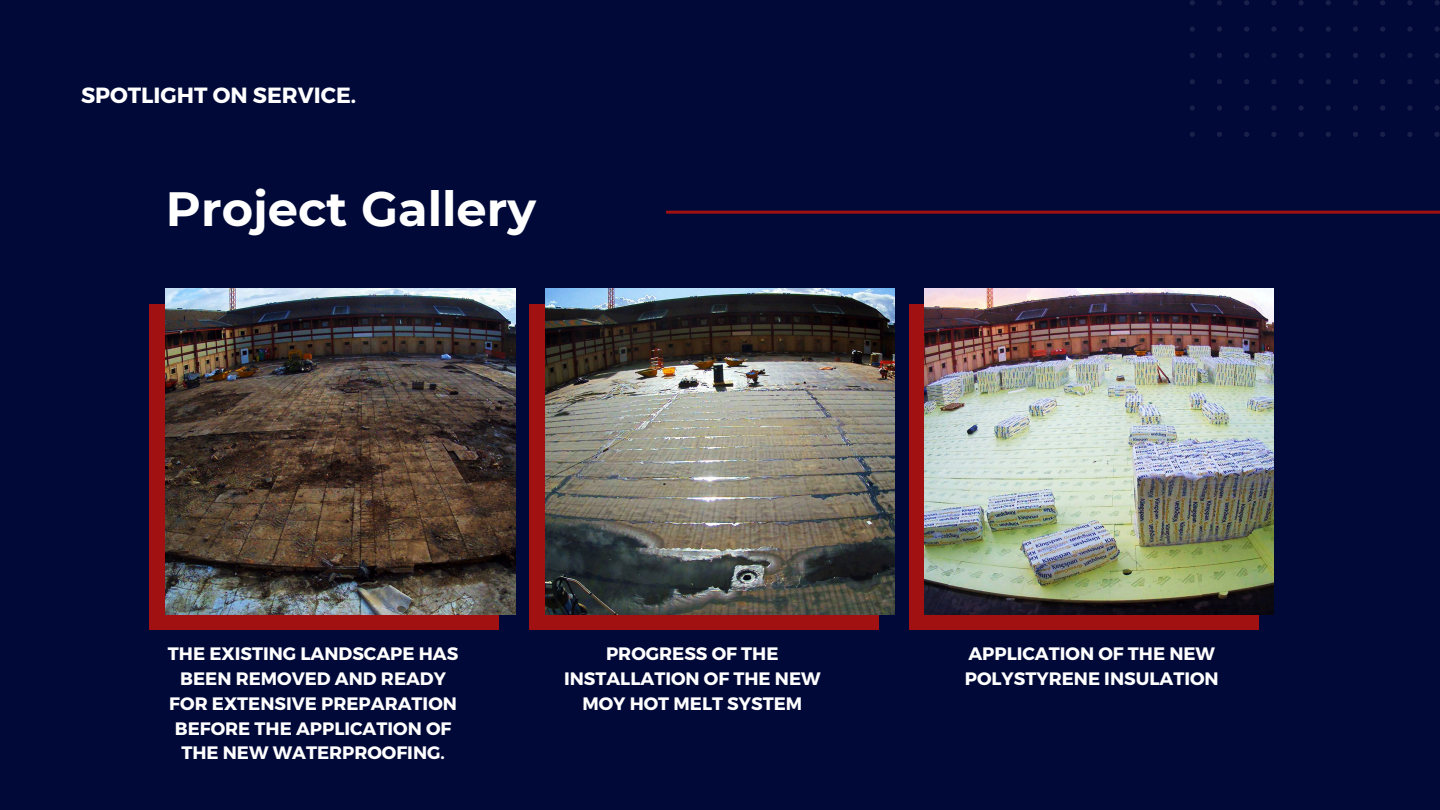
<style>
.page{position:relative;width:1440px;height:810px;background:#000938}
.page>*{position:absolute;margin:0;border:0;box-sizing:border-box;transform-origin:0 0}
.t1{font:700 48px "Montserrat";color:#fff}
.t2{font:700 22px "Montserrat";color:#fff}
.t3{font:700 18px/24.8px "Montserrat";color:#fff;text-align:center}
</style>
<div class="page">
<hr style="left:666px;top:211px;width:774px;height:3px;background:#a21111">
<div style="left:149px;top:304px;width:350px;height:326px;background:#a21111"></div>
<img style="left:166px;top:289px;width:349px;height:325px">
<div style="left:529px;top:304px;width:349px;height:326px;background:#a21111"></div>
<img style="left:545px;top:289px;width:350px;height:325px">
<div style="left:909px;top:304px;width:350px;height:326px;background:#a21111"></div>
<img style="left:924px;top:289px;width:350px;height:325px">
<svg style="left:1190px;top:0;width:250px;height:137px"></svg>
<p class="t2" style="left:81px;top:81px;width:277px">SPOTLIGHT ON SERVICE.</p>
<p class="t1" style="left:166px;top:179px;width:372px">Project Gallery</p>
<p class="t3" style="left:168px;top:641px;width:292px">THE EXISTING LANDSCAPE HAS<br>BEEN REMOVED AND READY<br>FOR EXTENSIVE PREPARATION<br>BEFORE THE APPLICATION OF<br>THE NEW WATERPROOFING.</p>
<p class="t3" style="left:564px;top:641px;width:258px">PROGRESS OF THE<br>INSTALLATION OF THE NEW<br>MOY HOT MELT SYSTEM</p>
<h2 class="t3" style="left:965px;top:641px;width:255px;text-align:left">APPLICATION OF THE NEW<br>POLYSTYRENE INSULATION</h2>
</div>
